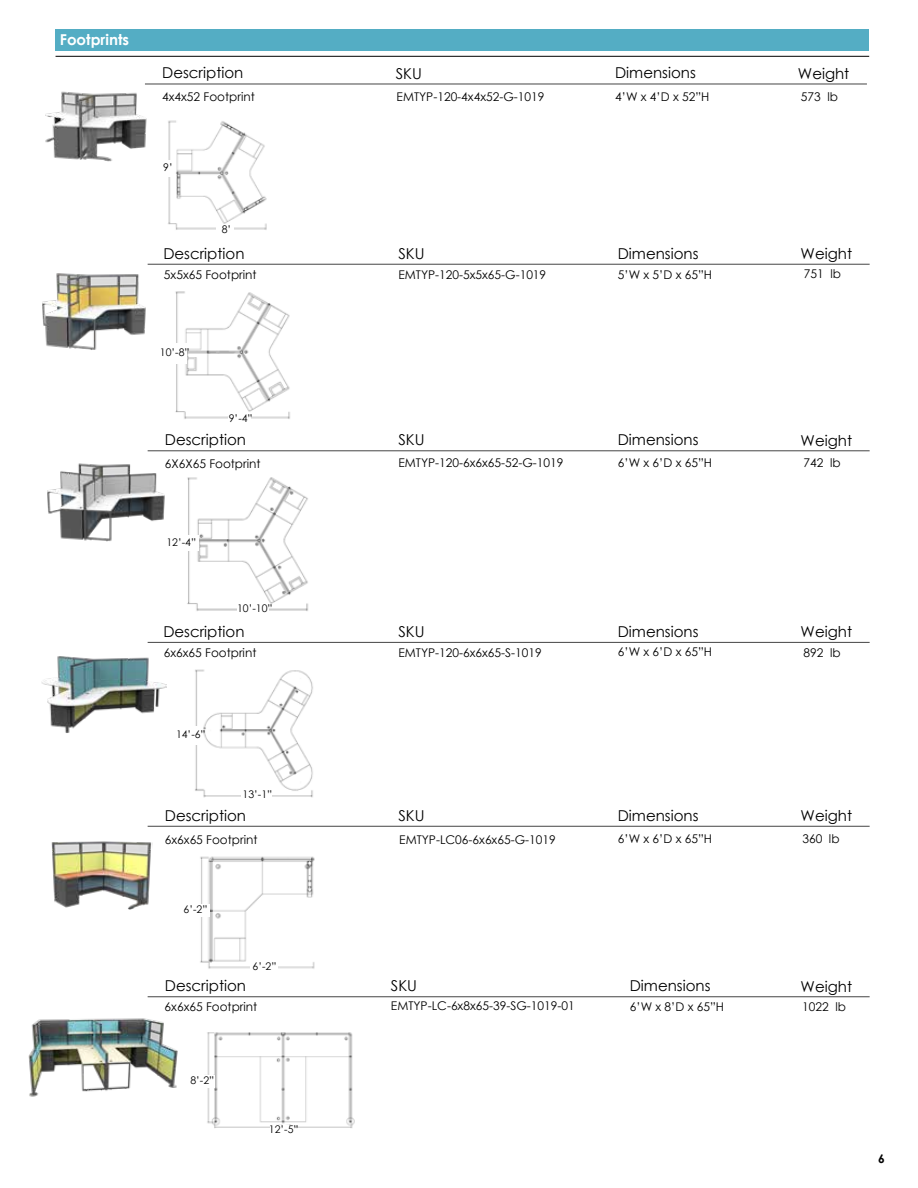
<style>
.page{position:relative;width:918px;height:1188px;background:#fff}
.page>*{position:absolute;margin:0;border:0;box-sizing:border-box;transform-origin:0 0}
.t1{font:15px "Century Gothic";color:#000}
.t2{font:700 15px "Century Gothic";color:#fff}
.t3{font:12px "Century Gothic";color:#000}
.t4{font:700 12px "Century Gothic";color:#000}
.t5{font:10.5px "Century Gothic";color:#000}
</style>
<div class="page">
<img style="left:207px;top:1032px;width:148px;height:96px">
<img style="left:200px;top:856px;width:115px;height:113px">
<img style="left:195px;top:669px;width:118px;height:129px">
<img style="left:187px;top:477px;width:122px;height:134px">
<img style="left:175px;top:291px;width:115px;height:128px">
<img style="left:168px;top:120px;width:99px;height:110px">
<hr style="left:56px;top:56px;width:813px;height:1px;background:#000">
<div style="left:55px;top:29px;width:814px;height:22px;background:#54adc4"></div>
<img style="left:45px;top:91px;width:102px;height:71px">
<hr style="left:145px;top:84px;width:722px;height:1px;background:#454545">
<div style="left:156px;top:160px;width:17px;height:17px;background:#fff"></div>
<div style="left:216px;top:225px;width:18px;height:11px;background:#fff"></div>
<hr style="left:148px;top:264px;width:722px;height:1px;background:#454545">
<img style="left:42px;top:273px;width:104px;height:77px">
<div style="left:159px;top:343px;width:27px;height:20px;background:#fff"></div>
<div style="left:228px;top:413px;width:22px;height:14px;background:#fff"></div>
<hr style="left:148px;top:450px;width:722px;height:1px;background:#454545">
<img style="left:47px;top:463px;width:118px;height:79px">
<div style="left:171px;top:535px;width:28px;height:16px;background:#fff"></div>
<div style="left:237px;top:602px;width:32px;height:15px;background:#fff"></div>
<hr style="left:148px;top:642px;width:722px;height:1px;background:#454545">
<img style="left:41px;top:656px;width:125px;height:77px">
<div style="left:171px;top:726px;width:32px;height:19px;background:#fff"></div>
<div style="left:242px;top:789px;width:30px;height:17px;background:#fff"></div>
<hr style="left:148px;top:826px;width:722px;height:1px;background:#454545">
<img style="left:51px;top:841px;width:102px;height:68px">
<div style="left:180px;top:904px;width:29px;height:13px;background:#fff"></div>
<div style="left:250px;top:962px;width:27px;height:15px;background:#fff"></div>
<img style="left:28px;top:1018px;width:150px;height:79px">
<hr style="left:148px;top:996px;width:722px;height:1px;background:#454545">
<div style="left:194px;top:1075px;width:21px;height:12px;background:#fff"></div>
<div style="left:271px;top:1125px;width:24px;height:10px;background:#fff"></div>
<p class="t2" style="left:60px;top:28px;width:71px">Footprints</p>
<p class="t1" style="left:162px;top:62px;width:83px">Description</p>
<p class="t1" style="left:396px;top:63px;width:28px">SKU</p>
<p class="t1" style="left:615px;top:62px;width:82px">Dimensions</p>
<p class="t1" style="left:798px;top:63px;width:53px">Weight</p>
<p class="t3" style="left:162px;top:89px;width:94px">4x4x52 Footprint</p>
<p class="t3" style="left:397px;top:88px;width:149px">EMTYP-120-4x4x52-G-1019</p>
<p class="t3" style="left:615px;top:88px;width:96px">4’W x 4’D x 52”H</p>
<p class="t3" style="left:801px;top:88px;width:39px">573 lb</p>
<p class="t5" style="left:163px;top:160px;width:11px">9’</p>
<p class="t5" style="left:222px;top:222px;width:11px">8’</p>
<p class="t1" style="left:163px;top:243px;width:83px">Description</p>
<p class="t1" style="left:398px;top:243px;width:28px">SKU</p>
<p class="t1" style="left:618px;top:243px;width:82px">Dimensions</p>
<p class="t1" style="left:801px;top:243px;width:53px">Weight</p>
<p class="t3" style="left:164px;top:266px;width:94px">5x5x65 Footprint</p>
<p class="t3" style="left:398px;top:266px;width:149px">EMTYP-120-5x5x65-G-1019</p>
<p class="t3" style="left:618px;top:266px;width:96px">5’W x 5’D x 65”H</p>
<p class="t3" style="left:804px;top:266px;width:39px">751 lb</p>
<p class="t5" style="left:160px;top:345px;width:31px">10’-8”</p>
<p class="t5" style="left:229px;top:411px;width:25px">9’-4”</p>
<p class="t1" style="left:165px;top:429px;width:83px">Description</p>
<p class="t1" style="left:398px;top:429px;width:28px">SKU</p>
<p class="t1" style="left:618px;top:429px;width:82px">Dimensions</p>
<p class="t1" style="left:801px;top:430px;width:53px">Weight</p>
<p class="t3" style="left:165px;top:455px;width:97px">6X6X65 Footprint</p>
<p class="t3" style="left:398px;top:454px;width:167px">EMTYP-120-6x6x65-52-G-1019</p>
<p class="t3" style="left:618px;top:454px;width:96px">6’W x 6’D x 65”H</p>
<p class="t3" style="left:804px;top:454px;width:39px">742 lb</p>
<p class="t5" style="left:166px;top:535px;width:31px">12’-4”</p>
<p class="t5" style="left:237px;top:601px;width:37px">10’-10”</p>
<p class="t1" style="left:163px;top:621px;width:83px">Description</p>
<p class="t1" style="left:398px;top:621px;width:28px">SKU</p>
<p class="t1" style="left:618px;top:621px;width:82px">Dimensions</p>
<p class="t1" style="left:801px;top:621px;width:53px">Weight</p>
<p class="t3" style="left:164px;top:644px;width:94px">6x6x65 Footprint</p>
<p class="t3" style="left:398px;top:645px;width:145px">EMTYP-120-6x6x65-S-1019</p>
<p class="t3" style="left:618px;top:644px;width:96px">6’W x 6’D x 65”H</p>
<p class="t3" style="left:804px;top:644px;width:39px">892 lb</p>
<p class="t5" style="left:176px;top:727px;width:31px">14’-6”</p>
<p class="t5" style="left:243px;top:787px;width:31px">13’-1”</p>
<p class="t1" style="left:165px;top:805px;width:83px">Description</p>
<p class="t1" style="left:398px;top:805px;width:28px">SKU</p>
<p class="t1" style="left:618px;top:805px;width:82px">Dimensions</p>
<p class="t1" style="left:801px;top:805px;width:53px">Weight</p>
<p class="t3" style="left:165px;top:831px;width:94px">6x6x65 Footprint</p>
<p class="t3" style="left:399px;top:831px;width:158px">EMTYP-LC06-6x6x65-G-1019</p>
<p class="t3" style="left:618px;top:830px;width:96px">6’W x 6’D x 65”H</p>
<p class="t3" style="left:802px;top:830px;width:39px">360 lb</p>
<p class="t5" style="left:184px;top:902px;width:25px">6’-2”</p>
<p class="t5" style="left:253px;top:959px;width:25px">6’-2”</p>
<p class="t1" style="left:165px;top:975px;width:83px">Description</p>
<p class="t1" style="left:391px;top:975px;width:28px">SKU</p>
<p class="t1" style="left:630px;top:975px;width:82px">Dimensions</p>
<p class="t1" style="left:801px;top:976px;width:53px">Weight</p>
<p class="t3" style="left:165px;top:998px;width:94px">6x6x65 Footprint</p>
<p class="t3" style="left:391px;top:998px;width:185px">EMTYP-LC-6x8x65-39-SG-1019-01</p>
<p class="t3" style="left:630px;top:998px;width:96px">6’W x 8’D x 65”H</p>
<p class="t3" style="left:802px;top:999px;width:45px">1022 lb</p>
<p class="t5" style="left:190px;top:1073px;width:25px">8’-2”</p>
<p class="t5" style="left:269px;top:1121px;width:31px">12’-5”</p>
<p class="t4" style="left:878px;top:1149px;width:8px">6</p>
</div>
